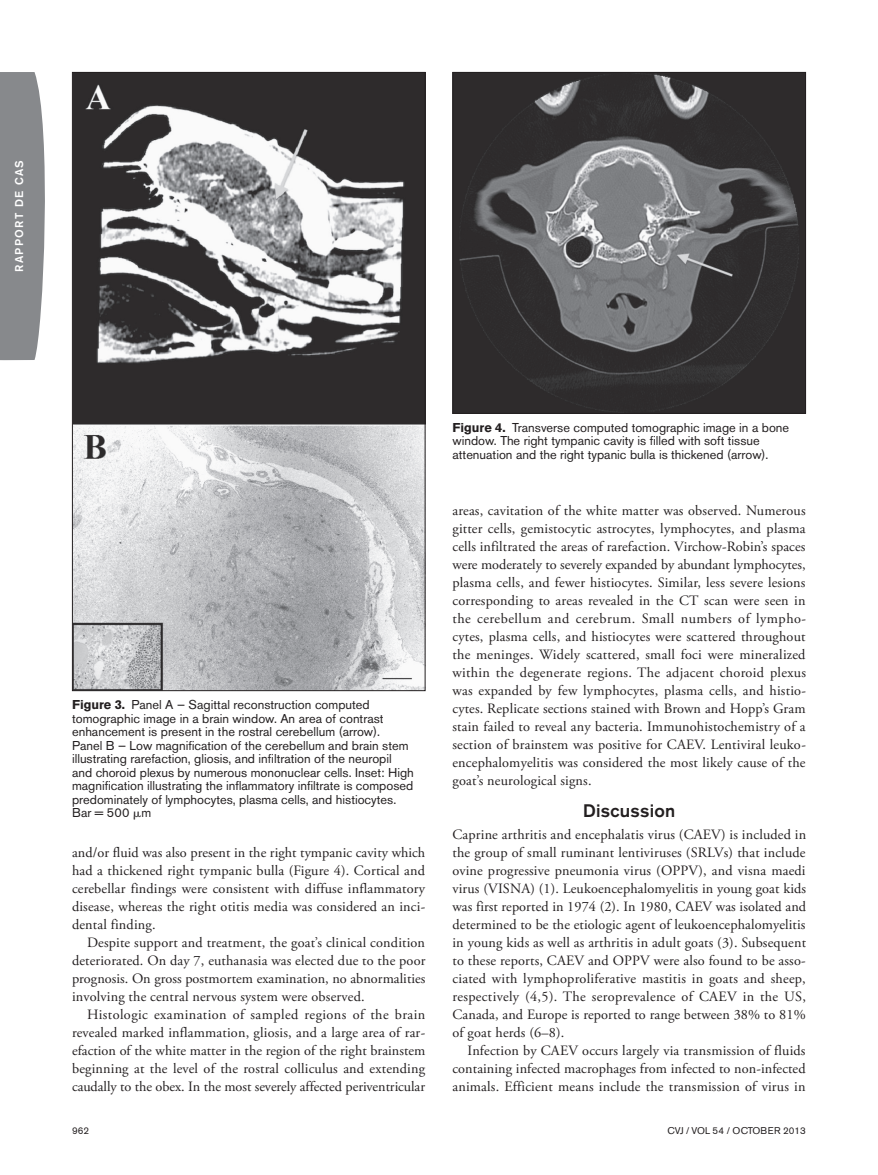
<style>
.page{position:relative;width:878px;height:1175px;background:#fff}
.page>*{position:absolute;margin:0;border:0;box-sizing:border-box;transform-origin:0 0}
.t1{font:500 18px "Akzidenz Grotesk BE";letter-spacing:.015em;color:#231f20}
.t2{font:14.25px/18px "Adobe Garamond Pro";letter-spacing:.01em;color:#231f20;text-align:justify}
.t3{font:12.75px/13.5px "Akzidenz Grotesk BE";color:#231f20}
.t4{font:500 11.25px "Akzidenz Grotesk BE";letter-spacing:.115em;color:#fff}
.t5{font:9.75px "Akzidenz Grotesk BE";color:#231f20}
.s1{font-weight:700}
.s2{font-family:"Mathematical Pi One"}
</style>
<div class="page">
<div style="left:0;top:72px;width:45px;height:288px;background:#87898c"></div>
<img style="left:74px;top:74px;width:349px;height:615px">
<img style="left:454px;top:74px;width:350px;height:338px">
<div style="left:452px;top:72px;width:354px;height:342px;border:1px solid #231f20"></div>
<p class="t4" style="left:12px;top:272px;width:113px;rotate:-90deg">RAPPORT DE CAS</p>
<p class="t3" style="left:72px;top:698px;width:343px"><span class="s1">Figure 3.</span> Panel A — Sagittal reconstruction computed tomographic image in a brain window. An area of contrast enhancement is present in the rostral cerebellum (arrow).<br>Panel B — Low magnification of the cerebellum and brain stem illustrating rarefaction, gliosis, and infiltration of the neuropil and choroid plexus by numerous mononuclear cells. Inset: High magnification illustrating the inflammatory infiltrate is composed predominately of lymphocytes, plasma cells, and histiocytes.<br>Bar = 500 <span class="s2">m</span>m</p>
<p class="t2" style="left:72px;top:843px;width:355px">and/or fluid was also present in the right tympanic cavity which had a thickened right tympanic bulla (Figure 4). Cortical and cerebellar findings were consistent with diffuse inflammatory disease, whereas the right otitis media was considered an inci&shy;dental finding.</p>
<p class="t2" style="left:72px;top:933px;width:355px;text-indent:15px">Despite support and treatment, the goat’s clinical condition deteriorated. On day 7, euthanasia was elected due to the poor prognosis. On gross postmortem examination, no abnormalities involving the central nervous system were observed.</p>
<p class="t2" style="left:72px;top:1005px;width:355px;text-indent:15px">Histologic examination of sampled regions of the brain revealed marked inflammation, gliosis, and a large area of rar&shy;efaction of the white matter in the region of the right brainstem beginning at the level of the rostral colliculus and extending caudally to the obex. In the most severely affected periventricular</p>
<p class="t3" style="left:452px;top:421px;width:338px"><span class="s1">Figure 4.</span> Transverse computed tomographic image in a bone window. The right tympanic cavity is filled with soft tissue attenuation and the right typanic bulla is thickened (arrow).</p>
<p class="t2" style="left:452px;top:502px;width:355px">areas, cavitation of the white matter was observed. Numerous gitter cells, gemistocytic astrocytes, lymphocytes, and plasma cells infiltrated the areas of rarefaction. Virchow-Robin’s spaces were moderately to severely expanded by abundant lymphocytes, plasma cells, and fewer histiocytes. Similar, less severe lesions corresponding to areas revealed in the CT scan were seen in the cerebellum and cerebrum. Small numbers of lympho&shy;cytes, plasma cells, and histiocytes were scattered throughout the meninges. Widely scattered, small foci were mineralized within the degenerate regions. The adjacent choroid plexus was expanded by few lymphocytes, plasma cells, and histio&shy;cytes. Replicate sections stained with Brown and Hopp’s Gram stain failed to reveal any bacteria. Immunohistochemistry of a section of brainstem was positive for CAEV. Lentiviral leuko&shy;encephalomyelitis was considered the most likely cause of the goat’s neurological signs.</p>
<p class="t1" style="left:583px;top:799px;width:94px">Discussion</p>
<p class="t2" style="left:452px;top:826px;width:355px">Caprine arthritis and encephalatis virus (CAEV) is included in the group of small ruminant lentiviruses (SRLVs) that include ovine progressive pneumonia virus (OPPV), and visna maedi virus (VISNA) (1). Leukoencephalomyelitis in young goat kids was first reported in 1974 (2). In 1980, CAEV was isolated and determined to be the etiologic agent of leukoencephalomyelitis in young kids as well as arthritis in adult goats (3). Subsequent to these reports, CAEV and OPPV were also found to be asso&shy;ciated with lymphoproliferative mastitis in goats and sheep, respectively (4,5). The seroprevalence of CAEV in the US, Canada, and Europe is reported to range between 38% to 81% of goat herds (6–8).</p>
<p class="t2" style="left:452px;top:1042px;width:354px;text-indent:15px">Infection by CAEV occurs largely via transmission of fluids containing infected macrophages from infected to non-infected animals. Efficient means include the transmission of virus in</p>
<p class="t5" style="left:72px;top:1125px;width:19px">962</p>
<p class="t5" style="left:667px;top:1125px;width:140px">CVJ / VOL 54 / OCTOBER 2013</p>
</div>
